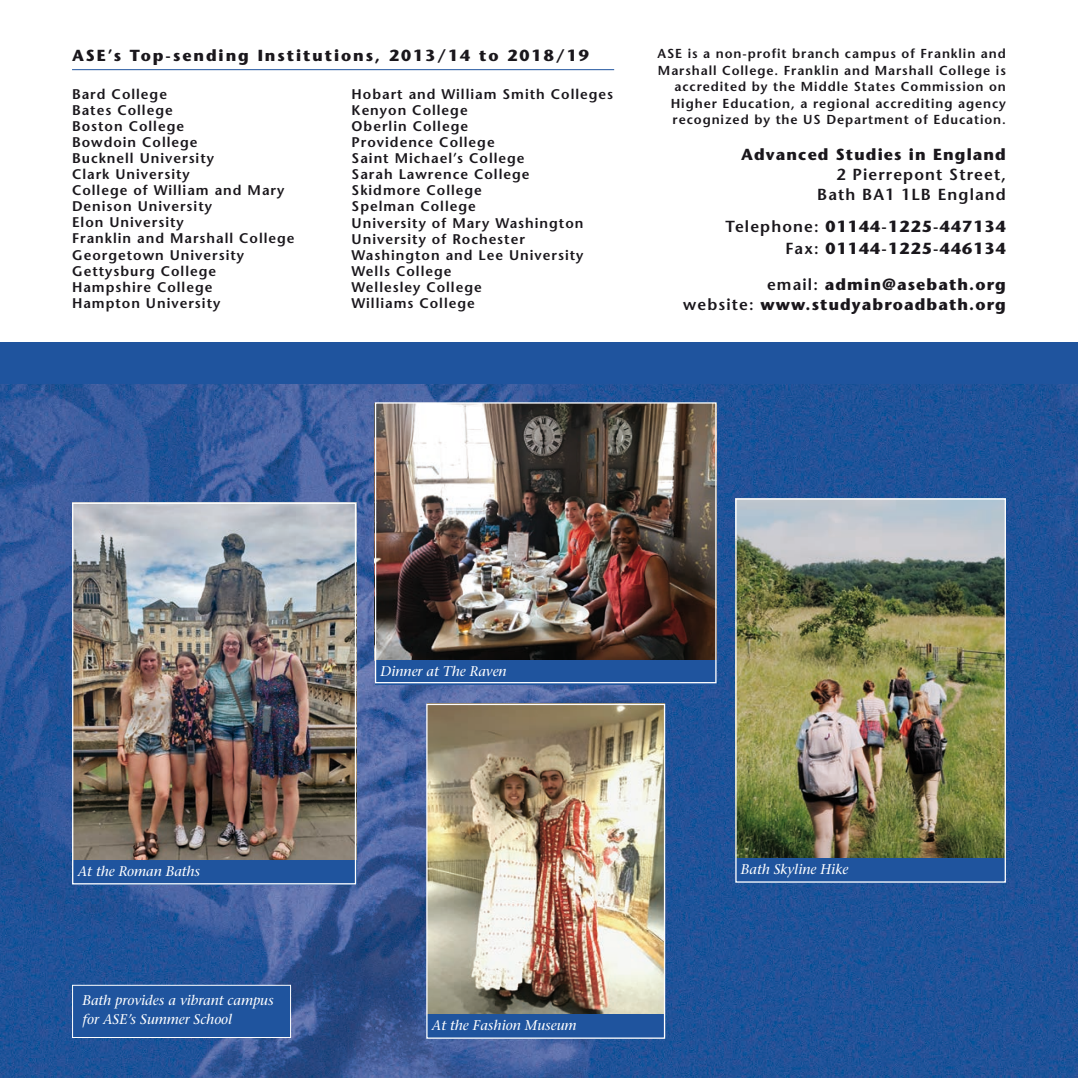
<style>
.page{position:relative;width:1078px;height:1078px;background:#fff}
.page>*{position:absolute;margin:0;border:0;box-sizing:border-box;transform-origin:0 0}
.t1{font:700 16px/21.6px "Stone Sans";letter-spacing:.07em;color:#1a171c;text-align:right}
.t2{font:700 16px "Stone Sans";letter-spacing:.12em;color:#1a171c}
.t3{font:600 16px/20px "Stone Sans";letter-spacing:.07em;color:#1a171c;text-align:right}
.t4{font:600 14px/16px "Stone Sans";letter-spacing:.07em;color:#1a171c}
.t5{font:italic 14px/19px "Stone Serif";color:#fff}
.t6{font:600 13px/16.4px "Stone Sans";letter-spacing:.07em;color:#1a171c;text-align:right}
.s1{font-weight:600}
</style>
<div class="page">
<div style="left:0;top:342px;width:1077px;height:72px;background:#1f549e"></div>
<img style="left:0;top:385px;width:1077px;height:692px">
<hr style="left:72px;top:69px;width:542px;height:1px;background:#1f549e">
<div style="left:72px;top:984px;width:219px;height:53px;background:#1f549e;border:1px solid #fff"></div>
<img style="left:74px;top:504px;width:280px;height:355px">
<div style="left:72px;top:859px;width:284px;height:25px;background:#1f549e"></div>
<img style="left:428px;top:705px;width:235px;height:308px">
<div style="left:426px;top:1013px;width:238px;height:25px;background:#1f549e"></div>
<img style="left:377px;top:404px;width:337px;height:255px">
<div style="left:375px;top:659px;width:341px;height:25px;background:#1f549e"></div>
<img style="left:737px;top:500px;width:266px;height:357px">
<div style="left:735px;top:857px;width:270px;height:25px;background:#1f549e"></div>
<div style="left:735px;top:498px;width:270px;height:384px;border:1px solid #fff"></div>
<div style="left:375px;top:402px;width:341px;height:281px;border:1px solid #fff"></div>
<div style="left:426px;top:703px;width:239px;height:335px;border:1px solid #fff"></div>
<div style="left:72px;top:502px;width:284px;height:382px;border:1px solid #fff"></div>
<p class="t2" style="left:72px;top:45px;width:518px">ASE’s Top-sending Institutions, 2013/14 to 2018/19</p>
<p class="t4" style="left:72px;top:86px;width:224px">Bard College<br>Bates College<br>Boston College<br>Bowdoin College<br>Bucknell University<br>Clark University<br>College of William and Mary<br>Denison University<br>Elon University<br>Franklin and Marshall College<br>Georgetown University<br>Gettysburg College<br>Hampshire College<br>Hampton University</p>
<p class="t4" style="left:351px;top:86px;width:263px">Hobart and William Smith Colleges<br>Kenyon College<br>Oberlin College<br>Providence College<br>Saint Michael’s College<br>Sarah Lawrence College<br>Skidmore College<br>Spelman College<br>University of Mary Washington<br>University of Rochester<br>Washington and Lee University<br>Wells College<br>Wellesley College<br>Williams College</p>
<p class="t6" style="left:657px;top:45px;width:350px">ASE is a non-profit branch campus of Franklin and Marshall College. Franklin and Marshall College is accredited by the Middle States Commission on Higher Education, a regional accrediting agency recognized by the US Department of Education.</p>
<p class="t1" style="left:741px;top:143px;width:266px">Advanced Studies in England</p>
<p class="t3" style="left:817px;top:164px;width:190px">2 Pierrepont Street,<br>Bath BA1 1LB England</p>
<p class="t1" style="left:725px;top:215px;width:282px"><span class="s1">Telephone:</span> 01144-1225-447134<br><span class="s1">Fax:</span> 01144-1225-446134</p>
<p class="t1" style="left:683px;top:274px;width:324px;line-height:20px"><span class="s1">email:</span> admin@asebath.org<br><span class="s1">website:</span> www.studyabroadbath.org</p>
<p class="t5" style="left:78px;top:861px;width:124px">At the Roman Baths</p>
<p class="t5" style="left:82px;top:990px;width:193px">Bath provides a vibrant campus for ASE’s Summer School</p>
<p class="t5" style="left:380px;top:661px;width:128px">Dinner at The Raven</p>
<p class="t5" style="left:432px;top:1015px;width:146px">At the Fashion Museum</p>
<p class="t5" style="left:740px;top:859px;width:109px">Bath Skyline Hike</p>
</div>
